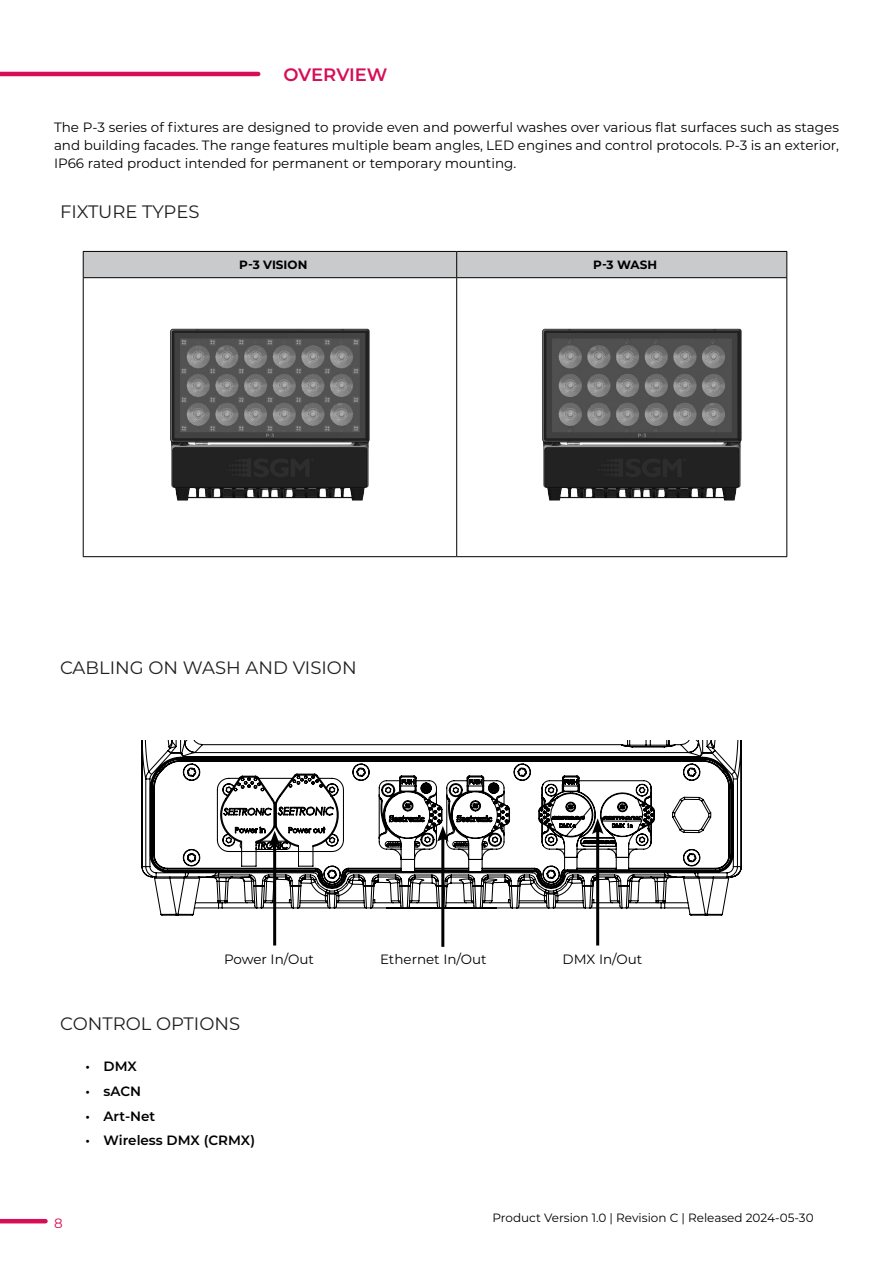
<style>
.page{position:relative;width:893px;height:1263px;background:#fff}
.page>*{position:absolute;margin:0;border:0;box-sizing:border-box;transform-origin:0 0}
.t1{font:18px "Montserrat";color:#221f1f}
.t2{font:600 18px "Montserrat";letter-spacing:-.01em;color:#d70d56}
.t3{font:13.5px/18px "Montserrat";color:#000;text-align:justify}
.t4{font:600 13.5px "Montserrat";color:#000}
.t5{font:13.5px "Montserrat";color:#d70d56}
.t6{font:12px "Montserrat";color:#000}
.t7{font:700 12px "Montserrat";color:#000}
</style>
<div class="page">
<hr style="left:0;top:72px;width:258px;height:4px;background:#d70d56">
<hr style="left:0;top:1219px;width:46px;height:4px;background:#d70d56">
<div style="left:83px;top:251px;width:704px;height:26px;background:#c9cacc"></div>
<hr style="left:83px;top:277px;width:374px;height:1px;background:#000">
<hr style="left:83px;top:278px;width:1px;height:278px;background:#000">
<hr style="left:457px;top:277px;width:330px;height:1px;background:#000">
<hr style="left:456px;top:278px;width:1px;height:278px;background:#000">
<hr style="left:786px;top:278px;width:1px;height:278px;background:#000">
<hr style="left:83px;top:556px;width:374px;height:1px;background:#000">
<hr style="left:457px;top:556px;width:330px;height:1px;background:#000">
<img style="left:170px;top:328px;width:200px;height:173px">
<img style="left:542px;top:328px;width:200px;height:173px">
<svg style="left:141px;top:741px;width:601px;height:175px"></svg>
<hr style="left:273px;top:841px;width:3px;height:104px;background:#000">
<svg style="left:269px;top:831px;width:12px;height:16px"></svg>
<hr style="left:441px;top:836px;width:3px;height:111px;background:#000">
<svg style="left:437px;top:826px;width:12px;height:16px"></svg>
<hr style="left:596px;top:829px;width:3px;height:116px;background:#000">
<svg style="left:592px;top:818px;width:11px;height:16px"></svg>
<h1 class="t2" style="left:284px;top:62px;width:105px">OVERVIEW</h1>
<p class="t3" style="left:54px;top:118px;width:787px">The P-3 series of fixtures are designed to provide even and powerful washes over various flat surfaces such as stages and building facades. The range features multiple beam angles, LED engines and control protocols. P-3 is an exterior, IP66 rated product intended for permanent or temporary mounting.</p>
<h1 class="t1" style="left:60px;top:199px;width:141px">FIXTURE TYPES</h1>
<p class="t7" style="left:239px;top:256px;width:70px">P-3 VISION</p>
<p class="t7" style="left:593px;top:256px;width:66px">P-3 WASH</p>
<h1 class="t1" style="left:60px;top:655px;width:298px">CABLING ON WASH AND VISION</h1>
<p class="t3" style="left:224px;top:950px;width:91px">Power In/Out</p>
<p class="t3" style="left:380px;top:950px;width:108px">Ethernet In/Out</p>
<p class="t3" style="left:563px;top:950px;width:81px">DMX In/Out</p>
<h1 class="t1" style="left:60px;top:1011px;width:182px">CONTROL OPTIONS</h1>
<p class="t4" style="left:85px;top:1057px;width:53px">• DMX</p>
<p class="t4" style="left:85px;top:1081px;width:57px">• sACN</p>
<p class="t4" style="left:85px;top:1106px;width:71px">• Art-Net</p>
<p class="t4" style="left:85px;top:1131px;width:171px">• Wireless DMX (CRMX)</p>
<p class="t5" style="left:54px;top:1214px;width:10px">8</p>
<p class="t6" style="left:493px;top:1209px;width:323px">Product Version 1.0 | Revision C | Released 2024-05-30</p>
</div>
